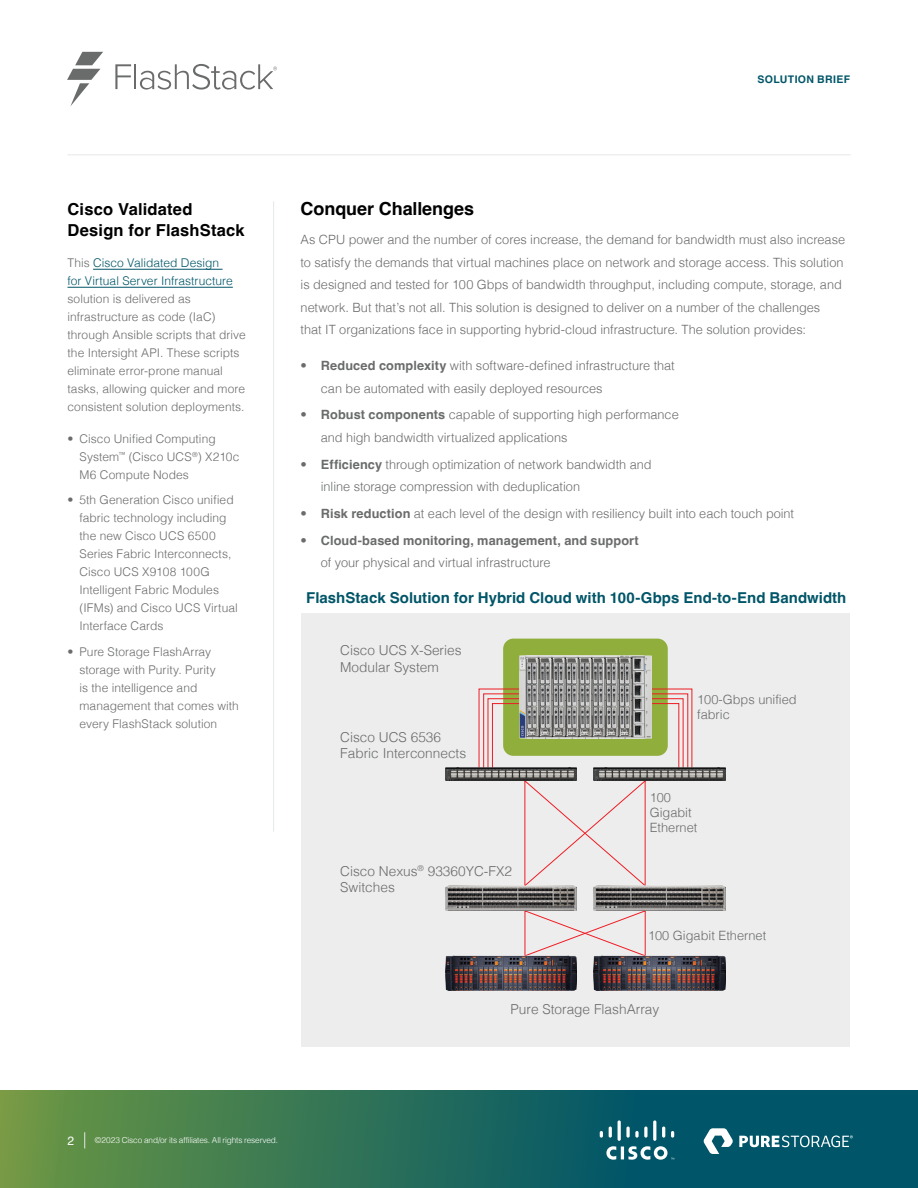
<style>
.page{position:relative;width:918px;height:1188px;background:#fff}
.page>*{position:absolute;margin:0;border:0;box-sizing:border-box;transform-origin:0 0}
.p_header-1{font:700 18px "Helvetica";letter-spacing:-.005em;color:#000}
.p_sidebar-title{font:700 16.5px/21px "Helvetica";letter-spacing:.01em;color:#000}
.p_header-2{font:700 15px "Helvetica";color:#005568}
.t1{font:300 13.65px/16.4px "Helvetica";color:#6a6b6c}
.p_body{font:300 12.75px/22.5px "Helvetica";letter-spacing:-.005em;color:#6a6b6b}
.t2{font:700 12.75px/22.5px "Helvetica";letter-spacing:.005em;color:#6a6b6b}
.t3{font:300 12.75px/15.3px "Helvetica";color:#6a6b6c}
.p_sidebar-body{font:300 12px/18px "Helvetica";letter-spacing:.005em;color:#6a6b6b}
.t4{font:12px "Helvetica";color:#fff}
.t5{font:700 10.5px "Helvetica";letter-spacing:.035em;color:#005568}
.t6{font:300 8.25px "Helvetica";letter-spacing:-.015em;color:#fff}
.s1{font-weight:700}
.s2{font-weight:300}
.s3{color:#005568}
</style>
<div class="page">
<svg style="left:0;top:1091px;width:918px;height:97px;background:#286d5a"></svg>
<svg style="left:703px;top:1128px;width:30px;height:26px"></svg>
<svg style="left:739px;top:1135px;width:114px;height:12px"></svg>
<svg style="left:600px;top:1120px;width:74px;height:40px"></svg>
<svg style="left:84px;top:1132px;width:1px;height:16px"></svg>
<hr style="left:68px;top:154px;width:782px;height:1px;background:#e6e7e8">
<svg style="left:115px;top:64px;width:16px;height:25px"></svg>
<hr style="left:134px;top:64px;width:2px;height:25px;background:#6a6b6b">
<svg style="left:140px;top:64px;width:137px;height:26px"></svg>
<svg style="left:67px;top:52px;width:36px;height:54px"></svg>
<hr style="left:93px;top:269px;width:130px;height:1px;background:#005568">
<hr style="left:68px;top:287px;width:165px;height:1px;background:#005568">
<hr style="left:273px;top:201px;width:1px;height:631px;background:#e6e7e8">
<div style="left:301px;top:613px;width:549px;height:433px;background:#ededed"></div>
<div style="left:503px;top:639px;width:165px;height:117px;background:#90ae3c;border-radius:10px"></div>
<svg style="left:524px;top:910px;width:122px;height:47px"></svg>
<svg style="left:524px;top:779px;width:122px;height:107px"></svg>
<div style="left:492px;top:703px;width:187px;height:68px;border:1px solid #ed1d24"></div>
<div style="left:488px;top:698px;width:196px;height:73px;border:1px solid #ed1d24"></div>
<div style="left:483px;top:693px;width:205px;height:78px;border:1px solid #ed1d24"></div>
<img style="left:594px;top:886px;width:131px;height:25px">
<img style="left:445px;top:886px;width:132px;height:25px">
<img style="left:445px;top:768px;width:132px;height:13px">
<img style="left:594px;top:768px;width:131px;height:13px">
<img style="left:520px;top:655px;width:131px;height:84px">
<img style="left:445px;top:956px;width:132px;height:35px">
<img style="left:594px;top:956px;width:131px;height:35px">
<p class="t5" style="left:757px;top:72px;width:94px">SOLUTION BRIEF</p>
<p class="p_header-1" style="left:301px;top:198px;width:175px">Conquer Challenges</p>
<p class="p_body" style="left:301px;top:227px;width:546px">As CPU power and the number of cores increase, the demand for bandwidth must also increase to satisfy the demands that virtual machines place on network and storage access. This solution is designed and tested for 100 Gbps of bandwidth throughput, including compute, storage, and network. But that’s not all. This solution is designed to deliver on a number of the challenges<br>that IT organizations face in supporting hybrid-cloud infrastructure. The solution provides:</p>
<p class="p_body" style="left:321px;top:353px;width:355px;text-indent:-20px">• <span class="s1">Reduced complexity</span> with software-defined infrastructure that can be automated with easily deployed resources</p>
<p class="p_body" style="left:321px;top:403px;width:359px;text-indent:-20px">• <span class="s1">Robust components</span> capable of supporting high performance and high bandwidth virtualized applications</p>
<p class="p_body" style="left:321px;top:452px;width:332px;text-indent:-20px">• <span class="s1">Efficiency</span> through optimization of network bandwidth and inline storage compression with deduplication</p>
<p class="p_body" style="left:301px;top:501px;width:495px">• <span class="s1">Risk reduction</span> at each level of the design with resiliency built into each touch point</p>
<p class="t2" style="left:321px;top:531px;width:320px;text-indent:-20px"><span class="s2">•</span> Cloud-based monitoring, management, and support <span class="s2">of your physical and virtual infrastructure</span></p>
<p class="p_sidebar-title" style="left:68px;top:200px;width:179px">Cisco Validated<br>Design for FlashStack</p>
<p class="p_sidebar-body" style="left:68px;top:253px;width:180px">This <span class="s3">Cisco Validated Design<br>for Virtual Server Infrastructure </span>solution is delivered as infrastructure as code (IaC) through Ansible scripts that drive the Intersight API. These scripts eliminate error-prone manual tasks, allowing quicker and more consistent solution deployments.</p>
<p class="p_sidebar-body" style="left:80px;top:428px;width:162px;text-indent:-12px">• Cisco Unified Computing<br>System<sup>™</sup> (Cisco UCS<sup>®</sup>) X210c<br>M6 Compute Nodes</p>
<p class="p_sidebar-body" style="left:80px;top:490px;width:160px;text-indent:-12px">• 5th Generation Cisco unified fabric technology including the new Cisco UCS 6500<br>Series Fabric Interconnects,<br>Cisco UCS X9108 100G<br>Intelligent Fabric Modules (IFMs) and Cisco UCS Virtual<br>Interface Cards</p>
<p class="p_sidebar-body" style="left:80px;top:641px;width:161px;text-indent:-12px">• Pure Storage FlashArray storage with Purity. Purity<br>is the intelligence and management that comes with every FlashStack solution</p>
<p class="t1" style="left:340px;top:641px;width:123px">Cisco UCS X-Series<br>Modular System</p>
<p class="p_header-2" style="left:306px;top:589px;width:542px">FlashStack Solution for Hybrid Cloud with 100-Gbps End-to-End Bandwidth</p>
<p class="t3" style="left:697px;top:691px;width:101px">100-Gbps unified fabric</p>
<p class="t1" style="left:340px;top:728px;width:128px">Cisco UCS 6536<br>Fabric Interconnects</p>
<p class="t1" style="left:340px;top:862px;width:173px">Cisco Nexus<sup>®</sup> 93360YC-FX2<br>Switches</p>
<p class="t3" style="left:650px;top:788px;width:49px">100<br>Gigabit<br>Ethernet</p>
<p class="t3" style="left:648px;top:927px;width:120px">100 Gigabit Ethernet</p>
<p class="t4" style="left:68px;top:1131px;width:8px">2</p>
<p class="t6" style="left:95px;top:1133px;width:185px">©2023 Cisco and/or its affiliates. All rights reserved.</p>
<p class="t1" style="left:511px;top:1000px;width:150px">Pure Storage FlashArray</p>
</div>
